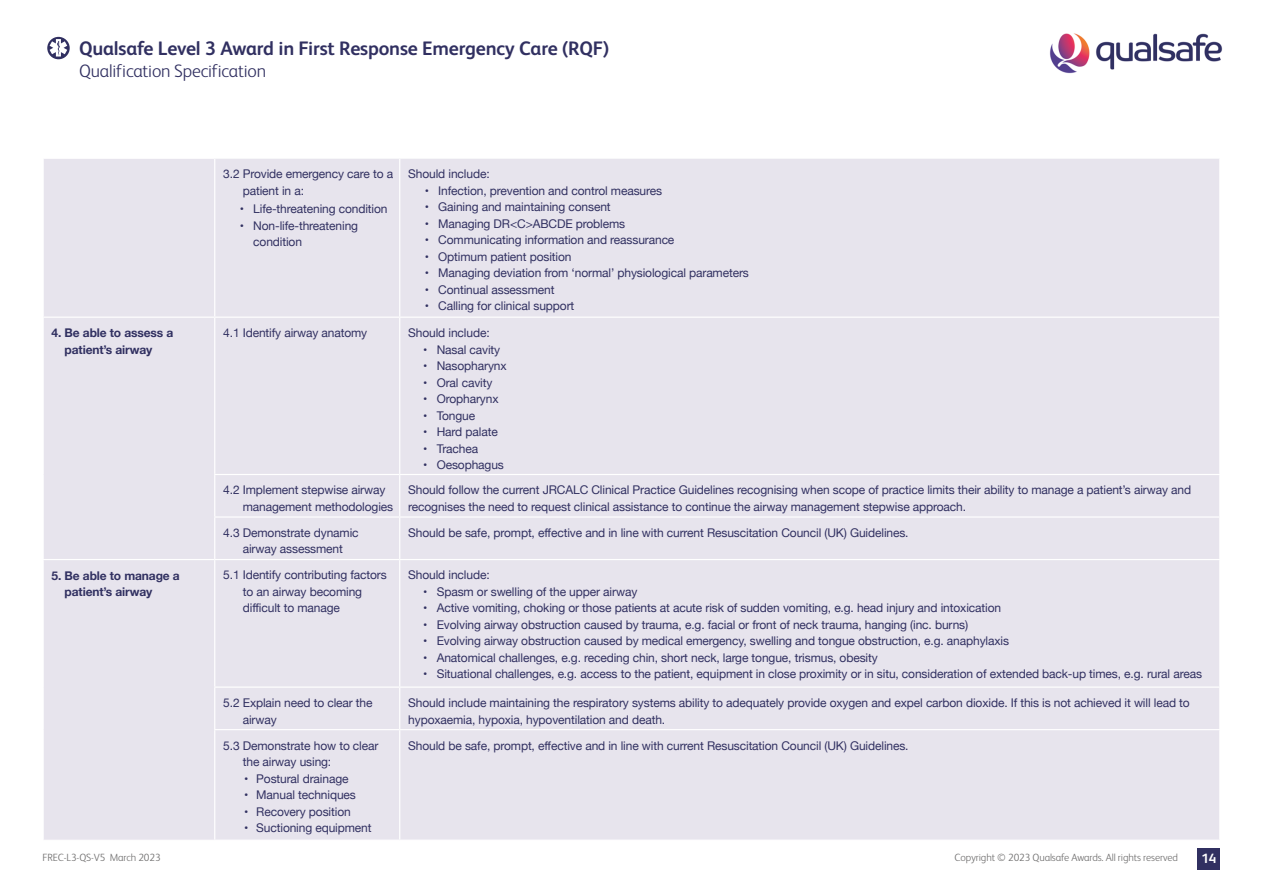
<style>
.page{position:relative;width:1263px;height:893px;background:#fff}
.page>*{position:absolute;margin:0;border:0;box-sizing:border-box;transform-origin:0 0}
.t1{font:700 19.5px "FS Albert Pro";letter-spacing:-.01em;color:#313061}
.t2{font:300 18px "FS Albert Pro";letter-spacing:-.01em;color:#313061}
.t3{font:700 13.5px "FS Albert Pro";color:#fff}
.Table_Text_Blue{font:12px/16.5px "Helvetica Neue";letter-spacing:-.01em;color:#313061}
.appendix_table{font:700 12px/16.5px "Helvetica Neue";letter-spacing:-.01em;color:#313061}
.t4{font:300 10.5px "FS Albert Pro";letter-spacing:-.01em;color:#706f6f}
</style>
<div class="page">
<div style="left:1197px;top:848px;width:23px;height:22px;background:#313061"></div>
<img style="left:1050px;top:33px;width:172px;height:41px">
<svg style="left:46px;top:36px;width:25px;height:24px"></svg>
<div style="left:45px;top:35px;width:26px;height:26px;border:2px solid #fff;border-radius:50%"></div>
<svg style="left:50px;top:39px;width:17px;height:18px"></svg>
<div style="left:44px;top:159px;width:1175px;height:681px;background:#e7e4ed"></div>
<hr style="left:214px;top:159px;width:1px;height:158px;background:#fff">
<hr style="left:399px;top:159px;width:1px;height:158px;background:#fff">
<hr style="left:43px;top:317px;width:172px;height:1px;background:#fff">
<hr style="left:215px;top:317px;width:185px;height:1px;background:#fff">
<hr style="left:214px;top:318px;width:1px;height:156px;background:#fff">
<hr style="left:400px;top:317px;width:820px;height:1px;background:#fff">
<hr style="left:399px;top:318px;width:1px;height:156px;background:#fff">
<hr style="left:214px;top:474px;width:186px;height:1px;background:#fff">
<hr style="left:214px;top:475px;width:1px;height:41px;background:#fff">
<hr style="left:400px;top:474px;width:820px;height:1px;background:#fff">
<hr style="left:399px;top:475px;width:1px;height:41px;background:#fff">
<hr style="left:214px;top:516px;width:186px;height:2px;background:#fff">
<hr style="left:214px;top:518px;width:1px;height:41px;background:#fff">
<hr style="left:400px;top:516px;width:820px;height:2px;background:#fff">
<hr style="left:399px;top:518px;width:1px;height:41px;background:#fff">
<hr style="left:43px;top:559px;width:172px;height:1px;background:#fff">
<hr style="left:215px;top:559px;width:185px;height:1px;background:#fff">
<hr style="left:214px;top:560px;width:1px;height:126px;background:#fff">
<hr style="left:400px;top:559px;width:820px;height:1px;background:#fff">
<hr style="left:399px;top:560px;width:1px;height:126px;background:#fff">
<hr style="left:214px;top:686px;width:186px;height:2px;background:#fff">
<hr style="left:214px;top:688px;width:1px;height:41px;background:#fff">
<hr style="left:400px;top:686px;width:820px;height:2px;background:#fff">
<hr style="left:399px;top:688px;width:1px;height:41px;background:#fff">
<hr style="left:214px;top:729px;width:186px;height:1px;background:#fff">
<hr style="left:214px;top:730px;width:1px;height:110px;background:#fff">
<hr style="left:400px;top:729px;width:820px;height:1px;background:#fff">
<hr style="left:399px;top:730px;width:1px;height:110px;background:#fff">
<h1 class="t1" style="left:79px;top:35px;width:531px">Qualsafe Level 3 Award in First Response Emergency Care (RQF)</h1>
<h2 class="t2" style="left:79px;top:59px;width:188px">Qualification Specification</h2>
<p class="Table_Text_Blue" style="left:243px;top:166px;width:152px;text-indent:-20px">3.2 Provide emergency care to a patient in a:</p>
<p class="Table_Text_Blue" style="left:240px;top:201px;width:149px">• Life-threatening condition</p>
<p class="Table_Text_Blue" style="left:253px;top:218px;width:106px;text-indent:-14px">• Non-life-threatening condition</p>
<p class="Table_Text_Blue" style="left:408px;top:166px;width:83px">Should include:</p>
<p class="Table_Text_Blue" style="left:425px;top:183px;width:239px">• Infection, prevention and control measures</p>
<p class="Table_Text_Blue" style="left:425px;top:199px;width:187px">• Gaining and maintaining consent</p>
<p class="Table_Text_Blue" style="left:425px;top:216px;width:202px">• Managing DR&lt;C&gt;ABCDE problems</p>
<p class="Table_Text_Blue" style="left:425px;top:232px;width:251px">• Communicating information and reassurance</p>
<p class="Table_Text_Blue" style="left:425px;top:249px;width:148px">• Optimum patient position</p>
<p class="Table_Text_Blue" style="left:425px;top:265px;width:326px">• Managing deviation from ‘normal’ physiological parameters</p>
<p class="Table_Text_Blue" style="left:425px;top:282px;width:131px">• Continual assessment</p>
<p class="Table_Text_Blue" style="left:425px;top:298px;width:151px">• Calling for clinical support</p>
<p class="appendix_table" style="left:65px;top:325px;width:110px;text-indent:-13px">4. Be able to assess a patient’s airway</p>
<p class="Table_Text_Blue" style="left:223px;top:325px;width:146px">4.1 Identify airway anatomy</p>
<p class="Table_Text_Blue" style="left:408px;top:325px;width:83px">Should include:</p>
<p class="Table_Text_Blue" style="left:423px;top:342px;width:79px">• Nasal cavity</p>
<p class="Table_Text_Blue" style="left:423px;top:358px;width:85px">• Nasopharynx</p>
<p class="Table_Text_Blue" style="left:423px;top:375px;width:71px">• Oral cavity</p>
<p class="Table_Text_Blue" style="left:423px;top:391px;width:77px">• Oropharynx</p>
<p class="Table_Text_Blue" style="left:423px;top:408px;width:54px">• Tongue</p>
<p class="Table_Text_Blue" style="left:423px;top:424px;width:76px">• Hard palate</p>
<p class="Table_Text_Blue" style="left:423px;top:441px;width:57px">• Trachea</p>
<p class="Table_Text_Blue" style="left:423px;top:457px;width:82px">• Oesophagus</p>
<p class="Table_Text_Blue" style="left:243px;top:483px;width:152px;text-indent:-20px">4.2 Implement stepwise airway management methodologies</p>
<p class="Table_Text_Blue" style="left:408px;top:483px;width:784px">Should follow the current JRCALC Clinical Practice Guidelines recognising when scope of practice limits their ability to manage a patient’s airway and recognises the need to request clinical assistance to continue the airway management stepwise approach.</p>
<p class="Table_Text_Blue" style="left:223px;top:525px;width:137px;text-align:center">4.3 Demonstrate dynamic airway assessment</p>
<p class="Table_Text_Blue" style="left:408px;top:525px;width:502px">Should be safe, prompt, effective and in line with current Resuscitation Council (UK) Guidelines.</p>
<p class="appendix_table" style="left:65px;top:567px;width:117px;text-indent:-13px">5. Be able to manage a patient’s airway</p>
<p class="Table_Text_Blue" style="left:243px;top:568px;width:145px;text-indent:-20px">5.1 Identify contributing factors to an airway becoming difficult to manage</p>
<p class="Table_Text_Blue" style="left:408px;top:568px;width:83px">Should include:</p>
<p class="Table_Text_Blue" style="left:423px;top:584px;width:216px">• Spasm or swelling of the upper airway</p>
<p class="Table_Text_Blue" style="left:423px;top:601px;width:579px">• Active vomiting, choking or those patients at acute risk of sudden vomiting, e.g. head injury and intoxication</p>
<p class="Table_Text_Blue" style="left:423px;top:617px;width:546px">• Evolving airway obstruction caused by trauma, e.g. facial or front of neck trauma, hanging (inc. burns)</p>
<p class="Table_Text_Blue" style="left:423px;top:634px;width:587px">• Evolving airway obstruction caused by medical emergency, swelling and tongue obstruction, e.g. anaphylaxis</p>
<p class="Table_Text_Blue" style="left:423px;top:650px;width:456px">• Anatomical challenges, e.g. receding chin, short neck, large tongue, trismus, obesity</p>
<p class="Table_Text_Blue" style="left:423px;top:667px;width:780px">• Situational challenges, e.g. access to the patient, equipment in close proximity or in situ, consideration of extended back-up times, e.g. rural areas</p>
<p class="Table_Text_Blue" style="left:243px;top:695px;width:131px;text-indent:-20px">5.2 Explain need to clear the airway</p>
<p class="Table_Text_Blue" style="left:408px;top:695px;width:783px">Should include maintaining the respiratory systems ability to adequately provide oxygen and expel carbon dioxide. If this is not achieved it will lead to hypoxaemia, hypoxia, hypoventilation and death.</p>
<p class="Table_Text_Blue" style="left:243px;top:738px;width:137px;text-indent:-20px">5.3 Demonstrate how to clear the airway using:</p>
<p class="Table_Text_Blue" style="left:244px;top:771px;width:106px">• Postural drainage</p>
<p class="Table_Text_Blue" style="left:244px;top:787px;width:113px">• Manual techniques</p>
<p class="Table_Text_Blue" style="left:244px;top:804px;width:108px">• Recovery position</p>
<p class="Table_Text_Blue" style="left:244px;top:820px;width:129px">• Suctioning equipment</p>
<p class="Table_Text_Blue" style="left:408px;top:738px;width:502px">Should be safe, prompt, effective and in line with current Resuscitation Council (UK) Guidelines.</p>
<p class="t4" style="left:43px;top:850px;width:120px">FREC-L3-QS-V5 March 2023</p>
<p class="t4" style="left:955px;top:850px;width:225px">Copyright © 2023 Qualsafe Awards. All rights reserved</p>
<p class="t3" style="left:1201px;top:849px;width:17px">14</p>
</div>
